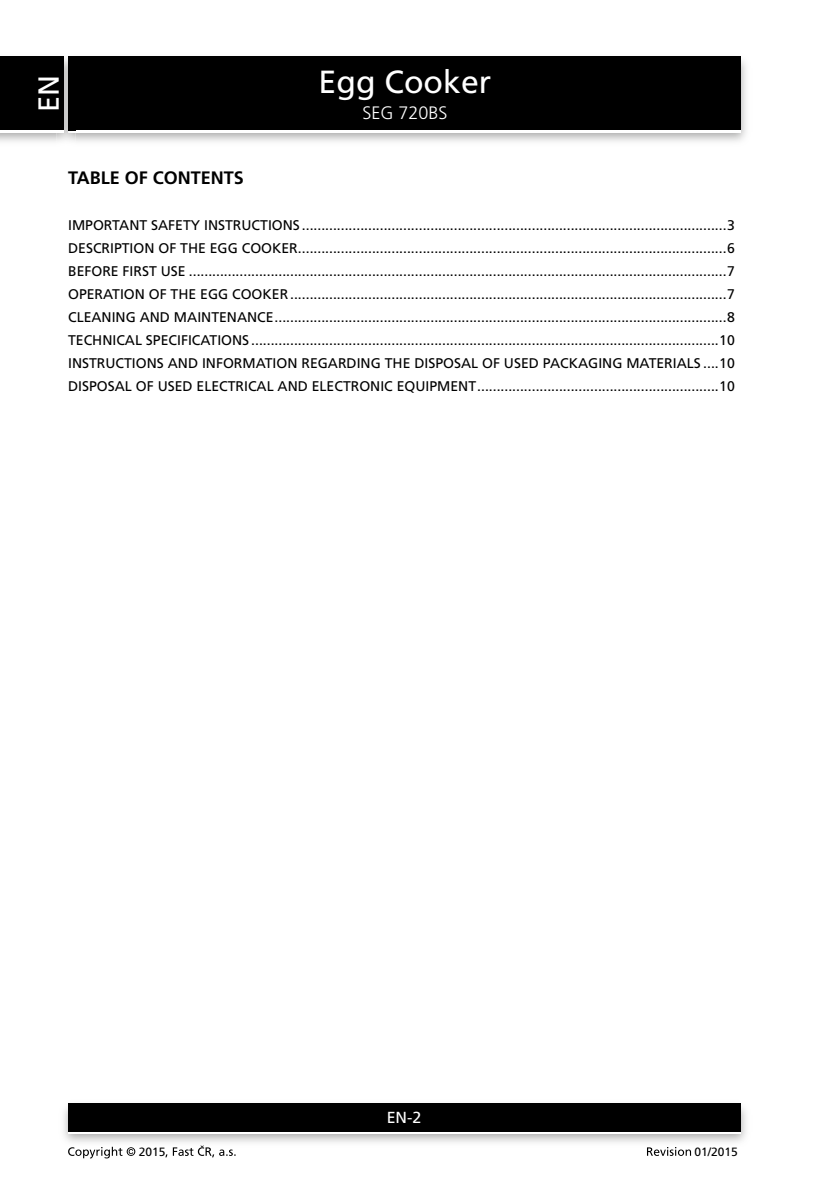
<style>
.page{position:relative;width:840px;height:1191px;background:#fff}
.page>*{position:absolute;margin:0;border:0;box-sizing:border-box;transform-origin:0 0}
.t1{font:32px "Frutiger CE";color:#fff}
.t2{font:29px "Frutiger CE";color:#fff}
.t3{font:700 18px "Frutiger CE";color:#000}
.t4{font:300 18px "Frutiger CE";color:#fff}
.t5{font:16px "Frutiger CE";color:#fff}
.t6{font:14px/23px "Frutiger CE";color:#000;text-align:justify}
.t7{font:12px "Frutiger CE";color:#000}
</style>
<div class="page">
<img style="left:0;top:56px;width:746px;height:86px">
<div style="left:68px;top:59px;width:672px;height:74px;background:#fff"></div>
<div style="left:68px;top:57px;width:672px;height:73px;background:#000"></div>
<img style="left:63px;top:1103px;width:683px;height:40px">
<div style="left:68px;top:1106px;width:672px;height:28px;background:linear-gradient(to right,#fff,#fff)"></div>
<div style="left:68px;top:1103px;width:672px;height:28px;background:#000"></div>
<img style="left:57px;top:56px;width:18px;height:86px">
<img style="left:68px;top:130px;width:7px;height:3px">
<svg style="left:68px;top:57px;width:7px;height:2px"></svg>
<img style="left:68px;top:59px;width:7px;height:71px">
<div style="left:0;top:59px;width:64px;height:74px;background:#fff"></div>
<div style="left:0;top:57px;width:64px;height:73px;background:#000"></div>
<svg style="left:68px;top:1146px;width:67px;height:12px"></svg>
<svg style="left:165px;top:1145px;width:70px;height:12px"></svg>
<svg style="left:647px;top:1147px;width:43px;height:8px"></svg>
<h2 class="t2" style="left:32px;top:112px;width:39px;rotate:-90deg">EN</h2>
<h1 class="t1" style="left:318px;top:64px;width:174px">EGG COOKER</h1>
<p class="t4" style="left:362px;top:102px;width:87px">SEG 720BS</p>
<p class="t3" style="left:68px;top:168px;width:177px">TABLE OF CONTENTS</p>
<p class="t6" style="left:68px;top:214px;width:667px">IMPORTANT SAFETY INSTRUCTIONS .............................................................................................................3<br>DESCRIPTION OF THE EGG COO</p>
<p class="t6" style="left:68px;top:237px;width:667px;text-indent:204px">KER..............................................................................................................6<br>BEFORE FIRST USE ..........................................................................................................................................7<br>OPERATION OF THE EGG COO</p>
<p class="t6" style="left:262px;top:283px;width:473px">KER ................................................................................................................7</p>
<p class="t6" style="left:68px;top:306px;width:667px;text-indent:206px">....................................................................................................................8<br>TECHNICAL SPECIFICATIONS ........................................................................................................................10<br>INSTRUCTIONS AND INFORMATION REGARDING TH E DISPOSAL OF USED PACKAGING MATERIALS ....10<br>DISPOSAL OF USED ELECTRICAL AND ELECTRONIC EQUIPMENT..............................................................10</p>
<p class="t6" style="left:68px;top:306px;width:25px">CLEANIN</p>
<p class="t6" style="left:126px;top:306px;width:25px">G AND</p>
<p class="t6" style="left:174px;top:306px;width:10px">MAINTENANCE</p>
<p class="t5" style="left:386px;top:1108px;width:36px">EN-2</p>
<p class="t7" style="left:139px;top:1144px;width:28px">2015</p>
<p class="t7" style="left:694px;top:1144px;width:45px">01/2015</p>
</div>
